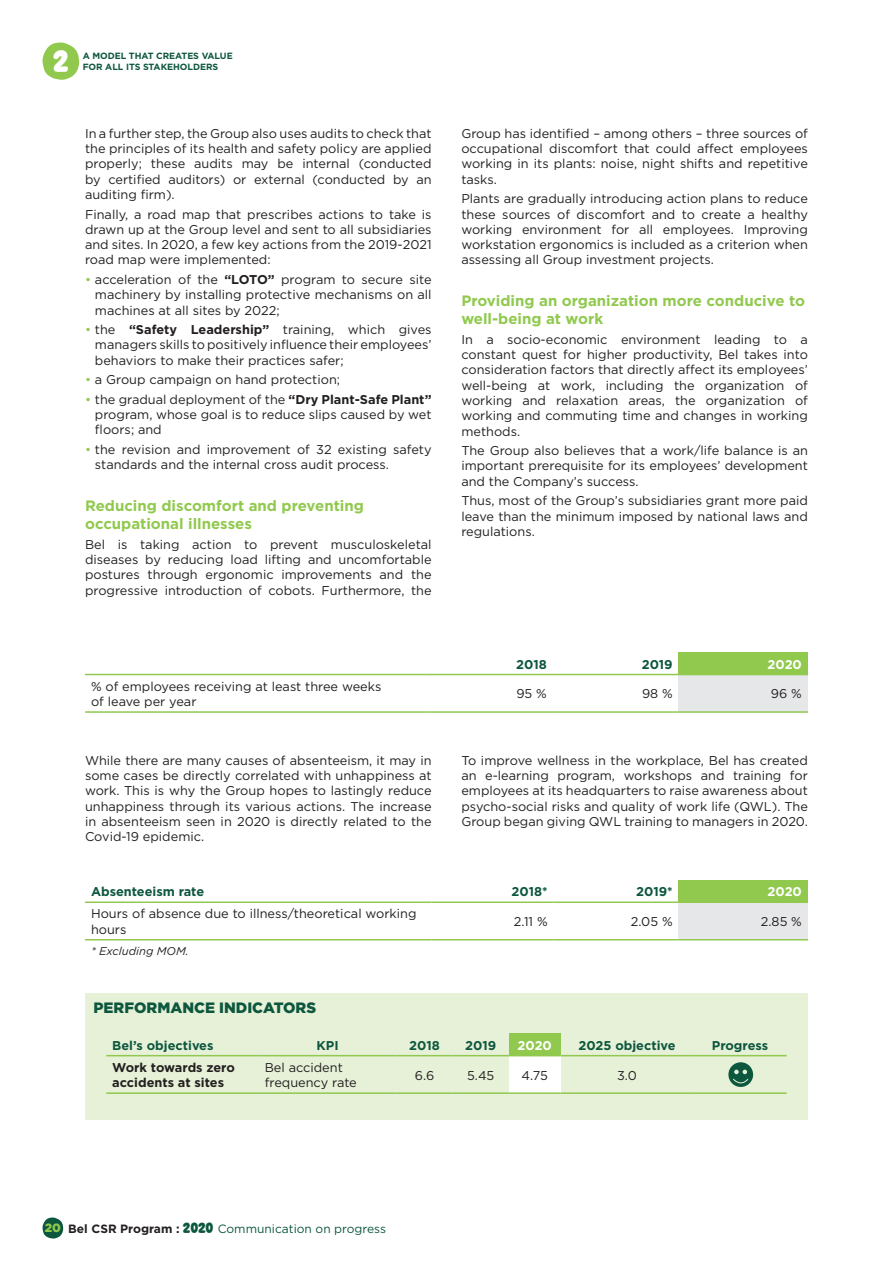
<style>
.page{position:relative;width:893px;height:1263px;background:#fff}
.page>*{position:absolute;margin:0;border:0;box-sizing:border-box;transform-origin:0 0}
.t1{font:31.5px "Hello Headline W00";color:#fff}
.t2{font:700 15px/18px "Gotham";color:#91c94f}
.t3{font:900 15px "Gotham";color:#0d573e}
.t4{font:12.75px/15.3px "Gotham";color:#231f20;text-align:justify}
.t5{font:700 12.75px "Gotham";color:#0d573e}
.t6{font:700 12.75px/15.3px "Gotham";color:#231f20}
.t7{font:700 12.75px "Gotham";color:#fff}
.t8{font:12px "Gotham";color:#0d573e}
.t9{font:italic 11.25px "Gotham";color:#231f20}
.t10{font:700 9px/10.8px "Gotham";letter-spacing:-.005em;color:#0d573e}
.s1{color:#91c94f}
.s2{font-weight:700}
.s3{font-weight:900;color:#91c94f}
.s4{font-weight:700;color:#231f20}
.s5{font-family:"Hello Headline W00";font-size:15px}
</style>
<div class="page">
<svg style="left:42px;top:1217px;width:21px;height:21px"></svg>
<svg style="left:85px;top:652px;width:594px;height:22px"></svg>
<div style="left:679px;top:652px;width:129px;height:22px;background:#91c94f"></div>
<div style="left:679px;top:674px;width:129px;height:38px;background:#e6e7e9"></div>
<hr style="left:85px;top:711px;width:340px;height:2px;background:#91c94f">
<hr style="left:425px;top:711px;width:128px;height:2px;background:#91c94f">
<hr style="left:553px;top:711px;width:126px;height:2px;background:#91c94f">
<hr style="left:679px;top:711px;width:129px;height:2px;background:#91c94f">
<hr style="left:85px;top:674px;width:340px;height:1px;background:#91c94f">
<hr style="left:425px;top:674px;width:128px;height:1px;background:#91c94f">
<hr style="left:553px;top:674px;width:126px;height:1px;background:#91c94f">
<hr style="left:679px;top:674px;width:129px;height:1px;background:#91c94f">
<div style="left:679px;top:880px;width:129px;height:22px;background:#91c94f"></div>
<div style="left:679px;top:902px;width:129px;height:38px;background:#e6e7e9"></div>
<hr style="left:85px;top:939px;width:347px;height:1px;background:#91c94f">
<hr style="left:432px;top:939px;width:122px;height:1px;background:#91c94f">
<hr style="left:554px;top:939px;width:125px;height:1px;background:#91c94f">
<hr style="left:679px;top:939px;width:129px;height:1px;background:#91c94f">
<hr style="left:85px;top:901px;width:347px;height:2px;background:#91c94f">
<hr style="left:432px;top:901px;width:122px;height:2px;background:#91c94f">
<hr style="left:554px;top:901px;width:125px;height:2px;background:#91c94f">
<hr style="left:679px;top:901px;width:129px;height:2px;background:#91c94f">
<svg style="left:42px;top:43px;width:37px;height:37px"></svg>
<div style="left:85px;top:993px;width:723px;height:126px;background:#e6f1d8"></div>
<div style="left:509px;top:1033px;width:52px;height:23px;background:#91c94f"></div>
<div style="left:509px;top:1056px;width:52px;height:37px;background:#fff"></div>
<hr style="left:106px;top:1092px;width:153px;height:2px;background:#91c94f">
<hr style="left:259px;top:1092px;width:138px;height:2px;background:#91c94f">
<hr style="left:397px;top:1092px;width:56px;height:2px;background:#91c94f">
<hr style="left:453px;top:1092px;width:56px;height:2px;background:#91c94f">
<hr style="left:509px;top:1092px;width:52px;height:2px;background:#91c94f">
<hr style="left:561px;top:1092px;width:132px;height:2px;background:#91c94f">
<hr style="left:693px;top:1092px;width:94px;height:2px;background:#91c94f">
<hr style="left:106px;top:1055px;width:153px;height:1px;background:#91c94f">
<hr style="left:259px;top:1055px;width:138px;height:1px;background:#91c94f">
<hr style="left:397px;top:1055px;width:56px;height:1px;background:#91c94f">
<hr style="left:453px;top:1055px;width:56px;height:1px;background:#91c94f">
<hr style="left:561px;top:1055px;width:132px;height:1px;background:#91c94f">
<hr style="left:693px;top:1055px;width:94px;height:1px;background:#91c94f">
<div style="left:728px;top:1062px;width:25px;height:25px;background:#0d573e;border-radius:50%"></div>
<svg style="left:732px;top:1070px;width:17px;height:17px"></svg>
<h1 class="t1" style="left:53px;top:43px;width:17px">2</h1>
<p class="t10" style="left:83px;top:51px;width:151px">A MODEL THAT CREATES VALUE<br>FOR ALL ITS STAKEHOLDERS</p>
<p class="t4" style="left:85px;top:125px;width:348px">In a further step, the Group also uses audits to check that the principles of its health and safety policy are applied properly; these audits may be internal (conducted by certified auditors) or external (conducted by an auditing firm).</p>
<p class="t4" style="left:85px;top:206px;width:348px">Finally, a road map that prescribes actions to take is drawn up at the Group level and sent to all subsidiaries and sites. In 2020, a few key actions from the 2019-2021 road map were implemented:</p>
<p class="t4" style="left:95px;top:272px;width:338px;text-indent:-10px"><span class="s1">•</span> acceleration of the <span class="s2">“LOTO”</span> program to secure site machinery by installing protective mechanisms on all machines at all sites by 2022;</p>
<p class="t4" style="left:95px;top:322px;width:338px;text-indent:-10px"><span class="s1">•</span> the <span class="s2">“Safety Leadership”</span> training, which gives managers skills to positively influence their employees’ behaviors to make their practices safer;</p>
<p class="t4" style="left:85px;top:372px;width:257px"><span class="s1">•</span> a Group campaign on hand protection;</p>
<p class="t4" style="left:95px;top:391px;width:338px;text-indent:-10px"><span class="s1">•</span> the gradual deployment of the <span class="s2">“Dry Plant-Safe Plant” </span>program, whose goal is to reduce slips caused by wet floors; and</p>
<p class="t4" style="left:95px;top:442px;width:338px;text-indent:-10px"><span class="s1">•</span> the revision and improvement of 32 existing safety standards and the internal cross audit process.</p>
<p class="t2" style="left:85px;top:497px;width:280px">Reducing discomfort and preventing occupational illnesses</p>
<p class="t4" style="left:85px;top:536px;width:348px">Bel is taking action to prevent musculoskeletal diseases by reducing load lifting and uncomfortable postures through ergonomic improvements and the progressive introduction of cobots. Furthermore, the</p>
<p class="t4" style="left:461px;top:125px;width:348px">Group has identified – among others – three sources of occupational discomfort that could affect employees working in its plants: noise, night shifts and repetitive tasks.</p>
<p class="t4" style="left:461px;top:191px;width:348px">Plants are gradually introducing action plans to reduce these sources of discomfort and to create a healthy working environment for all employees. Improving workstation ergonomics is included as a criterion when assessing all Group investment projects.</p>
<p class="t2" style="left:461px;top:292px;width:345px">Providing an organization more conducive to well-being at work</p>
<p class="t4" style="left:461px;top:331px;width:348px">In a socio-economic environment leading to a constant quest for higher productivity, Bel takes into consideration factors that directly affect its employees’ well-being at work, including the organization of working and relaxation areas, the organization of working and commuting time and changes in working methods.</p>
<p class="t4" style="left:461px;top:443px;width:348px">The Group also believes that a work/life balance is an important prerequisite for its employees’ development and the Company’s success.</p>
<p class="t4" style="left:461px;top:493px;width:348px">Thus, most of the Group’s subsidiaries grant more paid leave than the minimum imposed by national laws and regulations.</p>
<p class="t5" style="left:516px;top:655px;width:32px">2018</p>
<p class="t5" style="left:642px;top:655px;width:33px">2019</p>
<p class="t7" style="left:767px;top:655px;width:36px">2020</p>
<p class="t4" style="left:91px;top:678px;width:292px">% of employees receiving at least three weeks of leave per year</p>
<p class="t4" style="left:516px;top:686px;width:32px">95 %</p>
<p class="t4" style="left:642px;top:686px;width:32px">98 %</p>
<p class="t4" style="left:771px;top:686px;width:32px">96 %</p>
<p class="t4" style="left:85px;top:752px;width:348px">While there are many causes of absenteeism, it may in some cases be directly correlated with unhappiness at work. This is why the Group hopes to lastingly reduce unhappiness through its various actions. The increase in absenteeism seen in 2020 is directly related to the Covid-19 epidemic.</p>
<p class="t4" style="left:461px;top:752px;width:348px">To improve wellness in the workplace, Bel has created an e-learning program, workshops and training for employees at its headquarters to raise awareness about psycho-social risks and quality of work life (QWL). The Group began giving QWL training to managers in 2020.</p>
<p class="t5" style="left:91px;top:883px;width:115px">Absenteeism rate</p>
<p class="t5" style="left:512px;top:883px;width:38px">2018*</p>
<p class="t5" style="left:636px;top:883px;width:38px">2019*</p>
<p class="t7" style="left:768px;top:883px;width:36px">2020</p>
<p class="t4" style="left:91px;top:906px;width:327px">Hours of absence due to illness/theoretical working hours</p>
<p class="t4" style="left:514px;top:914px;width:35px">2.11 %</p>
<p class="t4" style="left:631px;top:914px;width:43px">2.05 %</p>
<p class="t4" style="left:761px;top:914px;width:43px">2.85 %</p>
<p class="t9" style="left:91px;top:943px;width:99px">* Excluding MOM.</p>
<p class="t3" style="left:94px;top:997px;width:224px">PERFORMANCE INDICATORS</p>
<p class="t5" style="left:112px;top:1037px;width:103px">Bel’s objectives</p>
<p class="t5" style="left:317px;top:1037px;width:24px">KPI</p>
<p class="t5" style="left:409px;top:1037px;width:32px">2018</p>
<p class="t5" style="left:465px;top:1037px;width:33px">2019</p>
<p class="t7" style="left:518px;top:1037px;width:36px">2020</p>
<p class="t5" style="left:578px;top:1037px;width:99px">2025 objective</p>
<p class="t5" style="left:712px;top:1037px;width:58px">Progress</p>
<p class="t6" style="left:112px;top:1059px;width:124px">Work towards zero accidents at sites</p>
<p class="t4" style="left:265px;top:1059px;width:94px">Bel accident frequency rate</p>
<p class="t4" style="left:415px;top:1067px;width:21px">6.6</p>
<p class="t4" style="left:467px;top:1067px;width:29px">5.45</p>
<p class="t4" style="left:521px;top:1067px;width:28px">4.75</p>
<p class="t4" style="left:617px;top:1067px;width:21px">3.0</p>
<p class="t8" style="left:45px;top:1221px;width:343px"><span class="s3">20</span> <span class="s4">Bel CSR Program :</span> <span class="s5">2020</span> Communication on progress</p>
</div>
